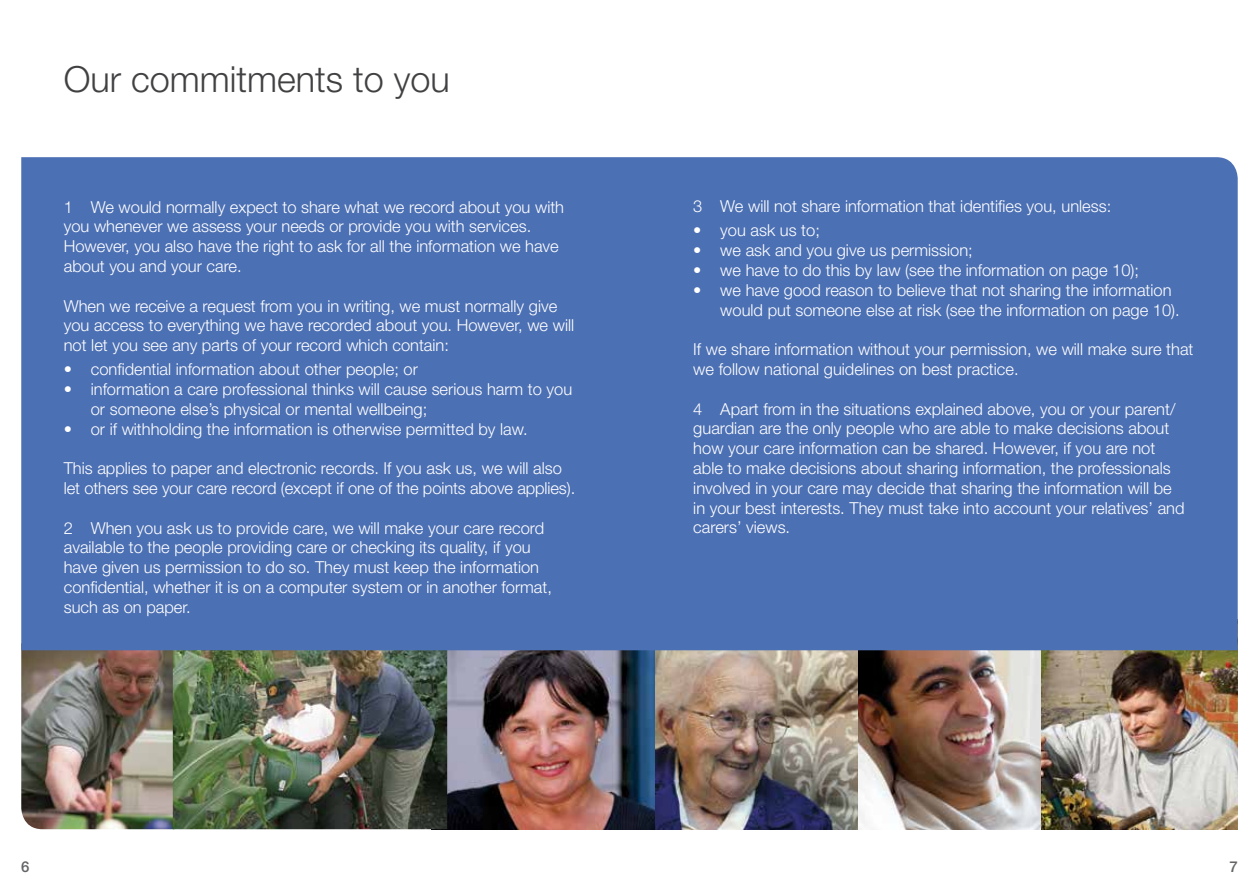
<style>
.page{position:relative;width:1259px;height:893px;background:#fff}
.page>*{position:absolute;margin:0;border:0;box-sizing:border-box;transform-origin:0 0}
.t1{font:300 36px "Helvetica Neue";color:#414042}
.t2{font:300 16.5px/19.8px "Helvetica Neue";color:#fff}
.t3{font:500 15px "Helvetica Neue";color:#636466}
</style>
<div class="page">
<img style="left:447px;top:650px;width:209px;height:179px">
<img style="left:21px;top:650px;width:426px;height:179px">
<img style="left:1040px;top:650px;width:197px;height:179px">
<img style="left:656px;top:650px;width:202px;height:179px">
<img style="left:858px;top:650px;width:182px;height:179px">
<div style="left:21px;top:157px;width:1216px;height:493px;background:#4c70b4"></div>
<h1 class="t1" style="left:64px;top:57px;width:388px">Our commitments to you</h1>
<p class="t2" style="left:64px;top:196px;width:502px">1 We would normally expect to share what we record about you with you whenever we assess your needs or provide you with services.<br>However, you also have the right to ask for all the information we have about you and your care.</p>
<p class="t2" style="left:64px;top:295px;width:512px">When we receive a request from you in writing, we must normally give you access to everything we have recorded about you. However, we will not let you see any parts of your record which contain:</p>
<p class="t2" style="left:64px;top:359px;width:356px">• confidential information about other people; or</p>
<p class="t2" style="left:91px;top:379px;width:483px;text-indent:-27px">• information a care professional thinks will cause serious harm to you or someone else’s physical or mental wellbeing;</p>
<p class="t2" style="left:64px;top:418px;width:465px">• or if withholding the information is otherwise permitted by law.</p>
<p class="t2" style="left:64px;top:458px;width:513px">This applies to paper and electronic records. If you ask us, we will also let others see your care record (except if one of the points above applies).</p>
<p class="t2" style="left:64px;top:517px;width:490px">2 When you ask us to provide care, we will make your care record available to the people providing care or checking its quality, if you have given us permission to do so. They must keep the information confidential, whether it is on a computer system or in another format, such as on paper.</p>
<p class="t2" style="left:693px;top:196px;width:419px">3 We will not share information that identifies you, unless:</p>
<p class="t2" style="left:693px;top:220px;width:128px">• you ask us to;</p>
<p class="t2" style="left:693px;top:240px;width:281px">• we ask and you give us permission;</p>
<p class="t2" style="left:693px;top:260px;width:447px">• we have to do this by law (see the information on page 10);</p>
<p class="t2" style="left:720px;top:280px;width:461px;text-indent:-27px">• we have good reason to believe that not sharing the information would put someone else at risk (see the information on page 10).</p>
<p class="t2" style="left:693px;top:339px;width:501px">If we share information without your permission, we will make sure that we follow national guidelines on best practice.</p>
<p class="t2" style="left:693px;top:398px;width:493px">4 Apart from in the situations explained above, you or your parent/ guardian are the only people who are able to make decisions about how your care information can be shared. However, if you are not able to make decisions about sharing information, the professionals involved in your care may decide that sharing the information will be in your best interests. They must take into account your relatives’ and carers’ views.</p>
<p class="t3" style="left:21px;top:857px;width:10px">6</p>
<p class="t3" style="left:1229px;top:858px;width:10px">7</p>
</div>
